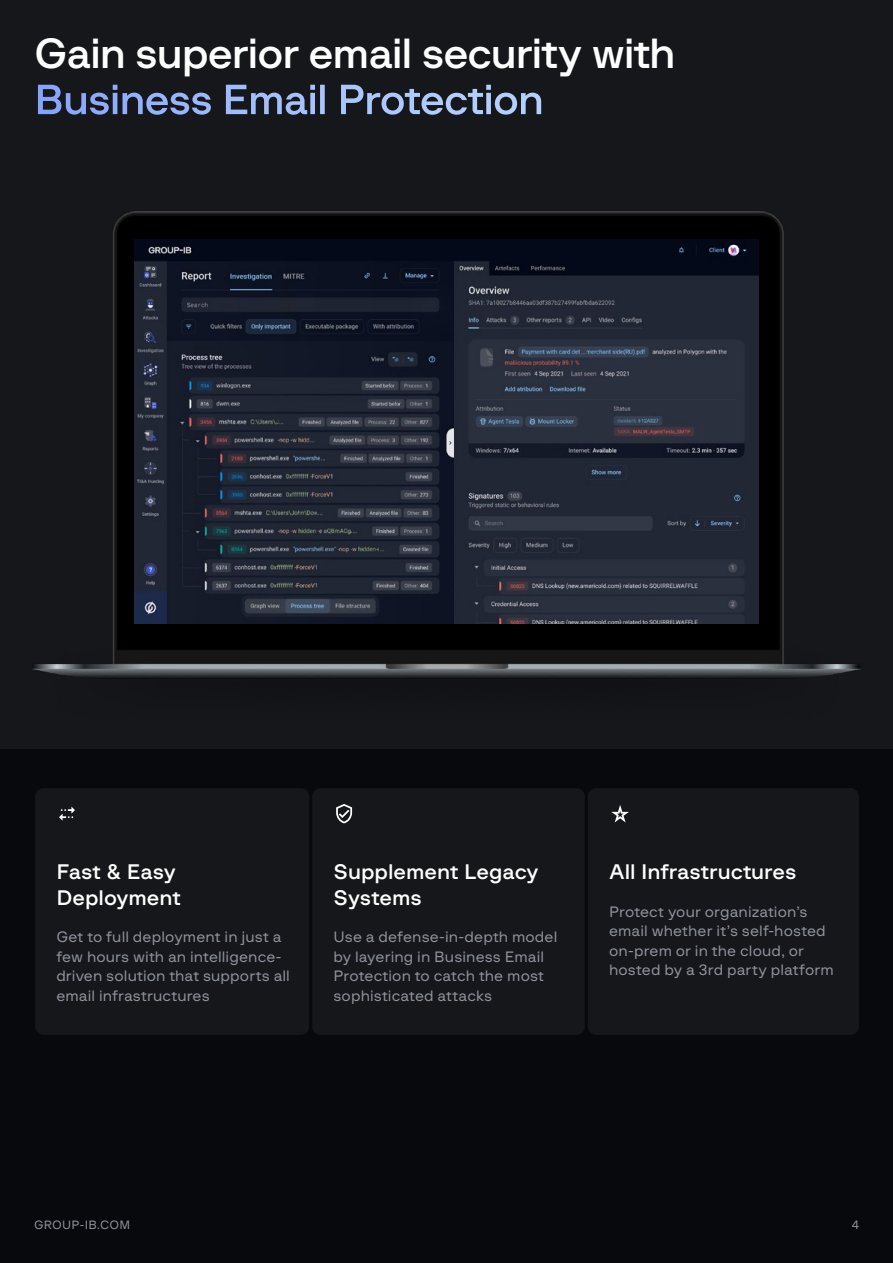
<style>
.page{position:relative;width:893px;height:1263px;background:#07090c}
.page>*{position:absolute;margin:0;border:0;box-sizing:border-box;transform-origin:0 0}
.t1{font:42px/46.5px "G font Medium";letter-spacing:-.025em;color:#fff}
.t2{font:21px/25.5px "G font Medium";color:#fff}
.t3{font:15px/19.5px "G font Regular";letter-spacing:.01em;color:#8f949b}
.t4{font:12px "G font Regular";letter-spacing:.02em;color:#8f949b}
</style>
<div class="page">
<div style="left:0;top:0;width:893px;height:748px;background:#15171b"></div>
<img style="left:33px;top:212px;width:827px;height:465px">
<img style="left:134px;top:239px;width:625px;height:385px">
<div style="left:35px;top:788px;width:274px;height:247px;background:#15171b;border-radius:9px"></div>
<div style="left:312px;top:788px;width:273px;height:247px;background:#15171b;border-radius:9px"></div>
<div style="left:588px;top:788px;width:271px;height:247px;background:#15171b;border-radius:9px"></div>
<svg style="left:59px;top:806px;width:16px;height:15px"></svg>
<svg style="left:336px;top:804px;width:16px;height:19px"></svg>
<svg style="left:611px;top:805px;width:18px;height:17px"></svg>
<h1 class="t1" style="left:34px;top:30px;width:643px">Gain superior email security with<br>Business Email Protection</h1>
<h2 class="t2" style="left:56px;top:859px;width:126px">Fast &amp; Easy<br>Deployment</h2>
<h2 class="t2" style="left:333px;top:859px;width:207px">Supplement Legacy<br>Systems</h2>
<h2 class="t2" style="left:609px;top:859px;width:189px">All Infrastructures</h2>
<p class="t3" style="left:56px;top:927px;width:235px">Get to full deployment in just a few hours with an intelligence&shy;driven solution that supports all email infrastructures</p>
<p class="t3" style="left:333px;top:927px;width:225px">Use a defense-in-depth model by layering in Business Email<br>Protection to catch the most sophisticated attacks</p>
<p class="t3" style="left:609px;top:902px;width:226px">Protect your organization’s email whether it’s self-hosted on-prem or in the cloud, or hosted by a 3rd party platform</p>
<p class="t4" style="left:34px;top:1218px;width:98px">GROUP-IB.COM</p>
<p class="t4" style="left:852px;top:1218px;width:9px">4</p>
</div>
